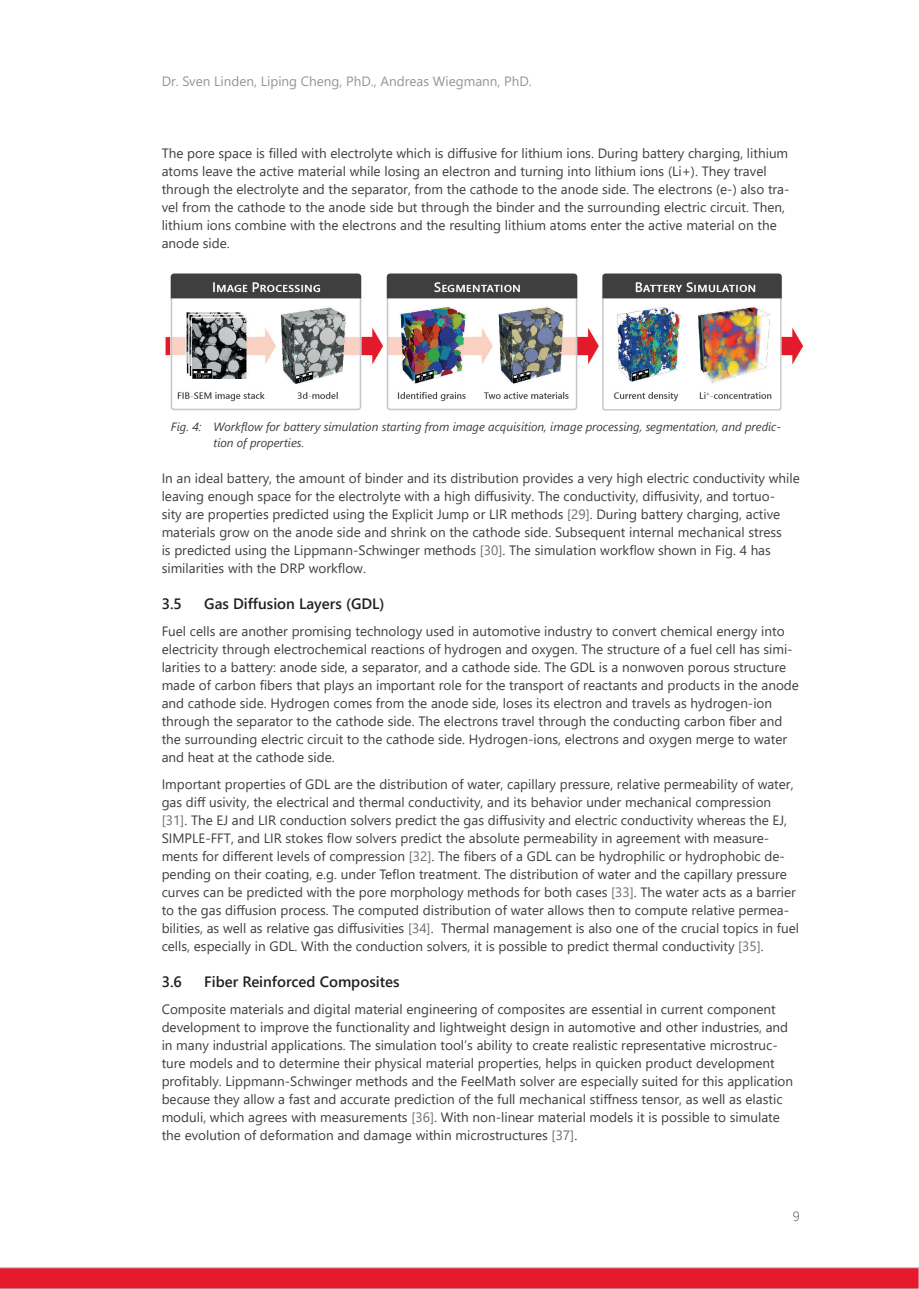
<style>
.page{position:relative;width:919px;height:1289px;background:#fff}
.page>*{position:absolute;margin:0;border:0;box-sizing:border-box;transform-origin:0 0}
.t1{font:600 15px "Segoe UI";color:#231f20}
.t2{font:13.5px/18px "Segoe UI";color:#3e3e3f}
.t3{font:13.5px "Segoe UI";color:#939598}
.t4{font:300 13.5px "Segoe UI";color:#3e3e3f}
.t5{font:italic 12px/16.5px "Segoe UI";color:#3e3e3f}
.s1{color:#6c6d70}
</style>
<div class="page">
<svg style="left:0;top:1267px;width:918px;height:21px"></svg>
<img style="left:165px;top:273px;width:639px;height:138px">
<p class="t3" style="left:162px;top:69px;width:371px">Dr. Sven Linden, Liping Cheng, PhD., Andreas Wiegmann, PhD.</p>
<p class="t2" style="left:162px;top:143px;width:629px">The pore space is filled with electrolyte which is diffusive for lithium ions. During battery charging, lithium atoms leave the active material while losing an electron and turning into lithium ions (Li+). They travel through the electrolyte and the separator, from the cathode to the anode side. The electrons (e-) also tra&shy;vel from the cathode to the anode side but through the binder and the surrounding electric circuit. Then, lithium ions combine with the electrons and the resulting lithium atoms enter the active material on the anode side.</p>
<p class="t5" style="left:213px;top:416px;width:569px;text-indent:-43px">Fig. 4: Workflow for battery simulation starting from image acquisition, image processing, segmentation, and predic&shy;tion of properties.</p>
<p class="t2" style="left:162px;top:467px;width:639px">In an ideal battery, the amount of binder and its distribution provides a very high electric conductivity while leaving enough space for the electrolyte with a high diffusivity. The conductivity, diffusivity, and tortuo-<br>sity are properties predicted using the Explicit Jump or LIR methods <span class="s1">[29]</span>. During battery charging, active materials grow on the anode side and shrink on the cathode side. Subsequent internal mechanical stress<br>is predicted using the Lippmann-Schwinger methods <span class="s1">[30]</span>. The simulation workflow shown in Fig. 4 has similarities with the DRP workflow.</p>
<p class="t1" style="left:162px;top:589px;width:22px">3.5</p>
<p class="t1" style="left:204px;top:589px;width:182px">Gas Diffusion Layers (GDL)</p>
<p class="t2" style="left:162px;top:620px;width:638px">Fuel cells are another promising technology used in automotive industry to convert chemical energy into electricity through electrochemical reactions of hydrogen and oxygen. The structure of a fuel cell has simi&shy;larities to a battery: anode side, a separator, and a cathode side. The GDL is a nonwoven porous structure made of carbon fibers that plays an important role for the transport of reactants and products in the anode and cathode side. Hydrogen comes from the anode side, loses its electron and travels as hydrogen-ion through the separator to the cathode side. The electrons travel through the conducting carbon fiber and the surrounding electric circuit to the cathode side. Hydrogen-ions, electrons and oxygen merge to water and heat at the cathode side.</p>
<p class="t2" style="left:162px;top:773px;width:639px">Important properties of GDL are the distribution of water, capillary pressure, relative permeability of water, gas diff usivity, the electrical and thermal conductivity, and its behavior under mechanical compression <span class="s1">[31]</span>. The EJ and LIR conduction solvers predict the gas diffusivity and electric conductivity whereas the EJ, SIMPLE-FFT, and LIR stokes flow solvers predict the absolute permeability in agreement with measure&shy;ments for different levels of compression <span class="s1">[32]</span>. The fibers of a GDL can be hydrophilic or hydrophobic de&shy;pending on their coating, e.g. under Teflon treatment. The distribution of water and the capillary pressure curves can be predicted with the pore morphology methods for both cases <span class="s1">[33]</span>. The water acts as a barrier to the gas diffusion process. The computed distribution of water allows then to compute relative permea&shy;bilities, as well as relative gas diffusivities <span class="s1">[34]</span>. Thermal management is also one of the crucial topics in fuel cells, especially in GDL. With the conduction solvers, it is possible to predict thermal conductivity <span class="s1">[35]</span>.</p>
<p class="t1" style="left:162px;top:967px;width:22px">3.6</p>
<p class="t1" style="left:204px;top:967px;width:197px">Fiber Reinforced Composites</p>
<p class="t2" style="left:162px;top:998px;width:633px">Composite materials and digital material engineering of composites are essential in current component development to improve the functionality and lightweight design in automotive and other industries, and in many industrial applications. The simulation tool’s ability to create realistic representative microstruc&shy;ture models and to determine their physical material properties, helps in quicken product development profitably. Lippmann-Schwinger methods and the FeelMath solver are especially suited for this application because they allow a fast and accurate prediction of the full mechanical stiffness tensor, as well as elastic moduli, which agrees with measurements <span class="s1">[36]</span>. With non-linear material models it is possible to simulate the evolution of deformation and damage within microstructures <span class="s1">[37]</span>.</p>
<p class="t4" style="left:792px;top:1203px;width:8px">9</p>
</div>
